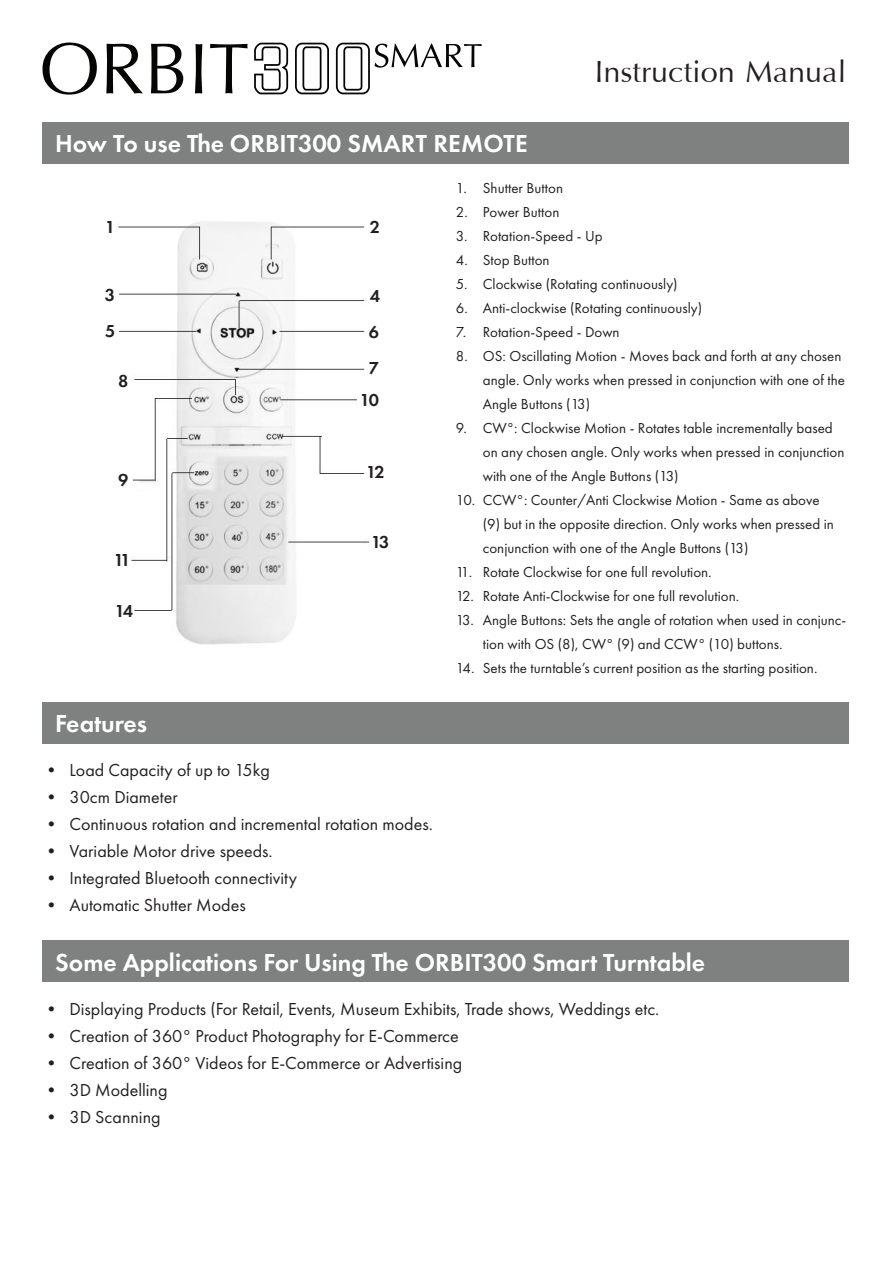
<style>
.page{position:relative;width:893px;height:1263px;background:#fff}
.page>*{position:absolute;margin:0;border:0;box-sizing:border-box;transform-origin:0 0}
.t1{font:48px "Iris UPC";color:#231f20}
.t2{font:600 25.5px "Futura PT";color:#fff}
.t3{font:18px "Futura PT";color:#231f20}
.t4{font:600 18px "Futura PT";letter-spacing:-.115em;color:#231f20}
.t5{font:15px/24px "Futura PT";color:#231f20}
</style>
<div class="page">
<svg style="left:43px;top:43px;width:54px;height:52px"></svg>
<svg style="left:106px;top:44px;width:37px;height:49px"></svg>
<svg style="left:151px;top:44px;width:32px;height:49px"></svg>
<svg style="left:195px;top:44px;width:7px;height:49px"></svg>
<svg style="left:210px;top:43px;width:272px;height:52px"></svg>
<div style="left:43px;top:123px;width:806px;height:41px;background:#7f8080"></div>
<img style="left:116px;top:221px;width:254px;height:424px">
<div style="left:43px;top:941px;width:806px;height:41px;background:#7f8080"></div>
<div style="left:43px;top:702px;width:806px;height:41px;background:#7f8080"></div>
<p class="t1" style="left:595px;top:36px;width:253px">Instruction Manual</p>
<p class="t2" style="left:55px;top:128px;width:474px">How To use The ORBIT300 SMART REMOTE</p>
<p class="t5" style="left:456px;top:175px;width:109px">1. Shutter Button</p>
<p class="t5" style="left:456px;top:199px;width:105px">2. Power Button</p>
<p class="t5" style="left:456px;top:223px;width:148px">3. Rotation-Speed - Up</p>
<p class="t5" style="left:456px;top:247px;width:95px">4. Stop Button</p>
<p class="t5" style="left:456px;top:271px;width:223px">5. Clockwise (Rotating continuously)</p>
<p class="t5" style="left:456px;top:295px;width:248px">6. Anti-clockwise (Rotating continuously)</p>
<p class="t5" style="left:456px;top:319px;width:165px">7. Rotation-Speed - Down</p>
<p class="t5" style="left:483px;top:343px;width:364px;text-indent:-27px">8. OS: Oscillating Motion - Moves back and forth at any chosen angle. Only works when pressed in conjunction with one of the<br>Angle Buttons (13)</p>
<p class="t5" style="left:483px;top:415px;width:363px;text-indent:-27px">9. CW°: Clockwise Motion - Rotates table incrementally based on any chosen angle. Only works when pressed in conjunction with one of the Angle Buttons (13)</p>
<p class="t5" style="left:483px;top:487px;width:353px;text-indent:-27px">10. CCW°: Counter/Anti Clockwise Motion - Same as above (9) but in the opposite direction. Only works when pressed in conjunction with one of the Angle Buttons (13)</p>
<p class="t5" style="left:456px;top:559px;width:257px">11. Rotate Clockwise for one full revolution.</p>
<p class="t5" style="left:456px;top:583px;width:285px">12. Rotate Anti-Clockwise for one full revolution.</p>
<p class="t5" style="left:483px;top:607px;width:365px;text-indent:-27px">13. Angle Buttons: Sets the angle of rotation when used in conjunc&shy;tion with OS (8), CW° (9) and CCW° (10) buttons.</p>
<p class="t5" style="left:456px;top:655px;width:363px">14. Sets the turntable’s current position as the starting position.</p>
<p class="t4" style="left:105px;top:215px;width:12px">1</p>
<p class="t4" style="left:370px;top:215px;width:12px">2</p>
<p class="t4" style="left:105px;top:283px;width:12px">3</p>
<p class="t4" style="left:370px;top:285px;width:12px">4</p>
<p class="t4" style="left:105px;top:320px;width:12px">5</p>
<p class="t4" style="left:369px;top:321px;width:12px">6</p>
<p class="t4" style="left:369px;top:357px;width:12px">7</p>
<p class="t4" style="left:118px;top:370px;width:12px">8</p>
<p class="t4" style="left:360px;top:389px;width:21px">10</p>
<p class="t4" style="left:366px;top:461px;width:20px">12</p>
<p class="t4" style="left:118px;top:468px;width:12px">9</p>
<p class="t4" style="left:371px;top:531px;width:20px">13</p>
<p class="t4" style="left:114px;top:548px;width:19px">11</p>
<p class="t4" style="left:115px;top:599px;width:20px">14</p>
<p class="t2" style="left:55px;top:708px;width:93px">Features</p>
<p class="t3" style="left:43px;top:759px;width:229px">• Load Capacity of up to 15kg</p>
<p class="t3" style="left:43px;top:786px;width:137px">• 30cm Diameter</p>
<p class="t3" style="left:43px;top:813px;width:392px">• Continuous rotation and incremental rotation modes.</p>
<p class="t3" style="left:43px;top:840px;width:232px">• Variable Motor drive speeds.</p>
<p class="t3" style="left:43px;top:867px;width:256px">• Integrated Bluetooth connectivity</p>
<p class="t3" style="left:43px;top:894px;width:205px">• Automatic Shutter Modes</p>
<p class="t2" style="left:55px;top:946px;width:651px">Some Applications For Using The ORBIT300 Smart Turntable</p>
<p class="t3" style="left:43px;top:998px;width:618px">• Displaying Products (For Retail, Events, Museum Exhibits, Trade shows, Weddings etc.</p>
<p class="t3" style="left:43px;top:1025px;width:418px">• Creation of 360° Product Photography for E-Commerce</p>
<p class="t3" style="left:43px;top:1052px;width:421px">• Creation of 360° Videos for E-Commerce or Advertising</p>
<p class="t3" style="left:43px;top:1079px;width:127px">• 3D Modelling</p>
<p class="t3" style="left:43px;top:1106px;width:120px">• 3D Scanning</p>
</div>
